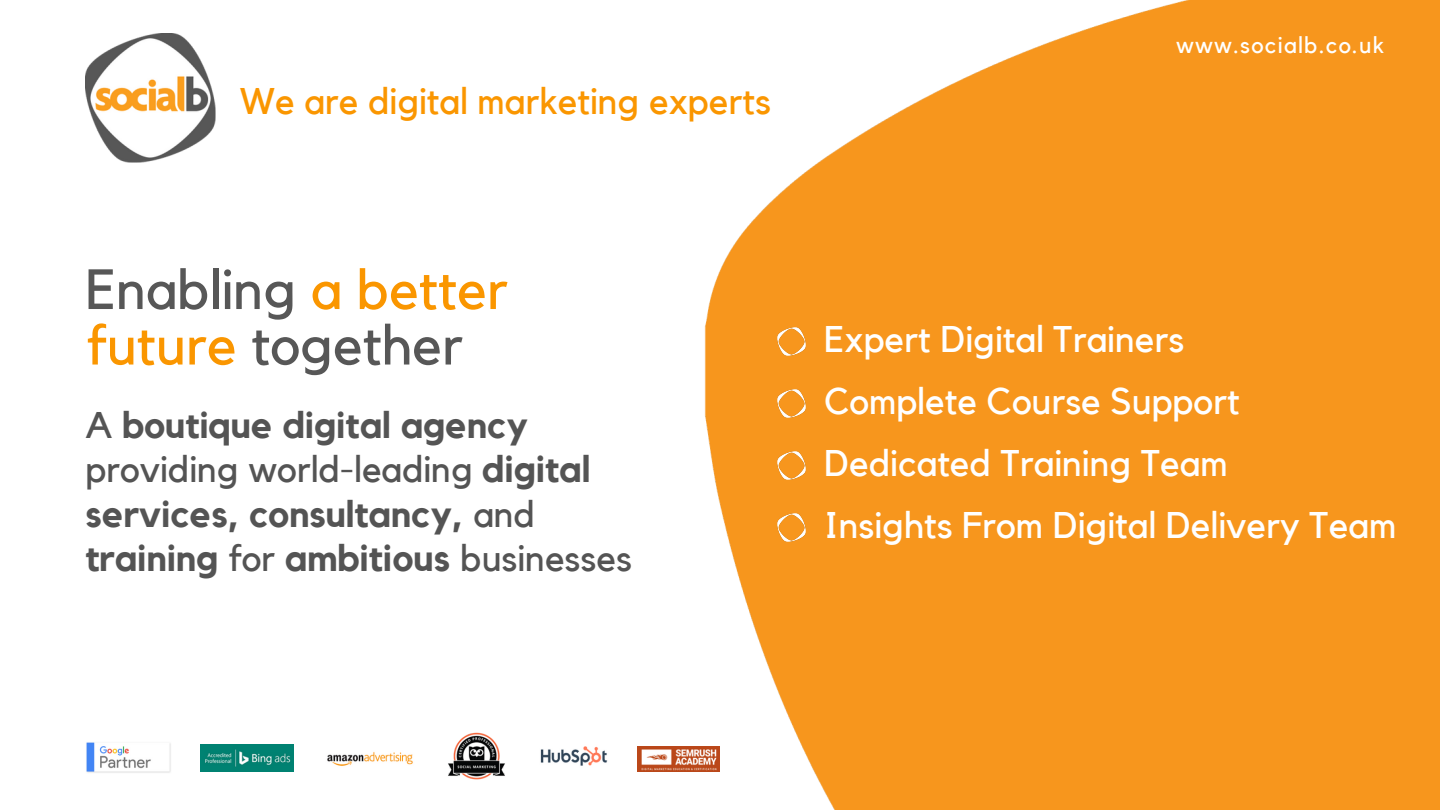
<style>
.page{position:relative;width:1440px;height:810px;background:#fff}
.page>*{position:absolute;margin:0;border:0;box-sizing:border-box;transform-origin:0 0}
.t1{font:56px/55.5px "Kollektif";color:#575757}
.t2{font:700 37px/44.2px "Kollektif";color:#545454}
.t3{font:37px "Kollektif";color:#fff}
.t4{font:37px "Kollektif";color:#fa9600}
.t5{font:23px "Kollektif";letter-spacing:.06em;color:#fff}
.s1{color:#fa9600}
.s2{font-weight:400}
</style>
<div class="page">
<img style="left:86px;top:742px;width:85px;height:31px">
<img style="left:327px;top:752px;width:86px;height:14px">
<img style="left:201px;top:744px;width:92px;height:27px">
<img style="left:448px;top:733px;width:57px;height:46px">
<img style="left:540px;top:746px;width:68px;height:20px">
<img style="left:694px;top:0;width:746px;height:810px">
<img style="left:637px;top:747px;width:83px;height:25px">
<img style="left:85px;top:33px;width:130px;height:130px">
<img style="left:777px;top:328px;width:28px;height:27px">
<img style="left:777px;top:390px;width:28px;height:27px">
<img style="left:777px;top:452px;width:28px;height:27px">
<img style="left:777px;top:514px;width:28px;height:27px">
<h1 class="t4" style="left:240px;top:84px;width:533px">We are digital marketing experts</h1>
<h2 class="t5" style="left:1176px;top:35px;width:210px">www.socialb.co.uk</h2>
<p class="t1" style="left:85px;top:264px;width:424px">Enabling <span class="s1">a better future</span> together</p>
<h2 class="t2" style="left:85px;top:404px;width:548px"><span class="s2">A</span> boutique digital agency <span class="s2">providing world-leading</span> digital services, consultancy, <span class="s2">and </span>training <span class="s2">for</span> ambitious <span class="s2">businesses</span></h2>
<h2 class="t3" style="left:824px;top:322px;width:362px">Expert Digital Trainers</h2>
<p class="t3" style="left:824px;top:384px;width:417px">Complete Course Support</p>
<p class="t3" style="left:824px;top:446px;width:405px">Dedicated Training Team</p>
<p class="t3" style="left:824px;top:508px;width:574px">Insights From Digital Delivery Team</p>
</div>
